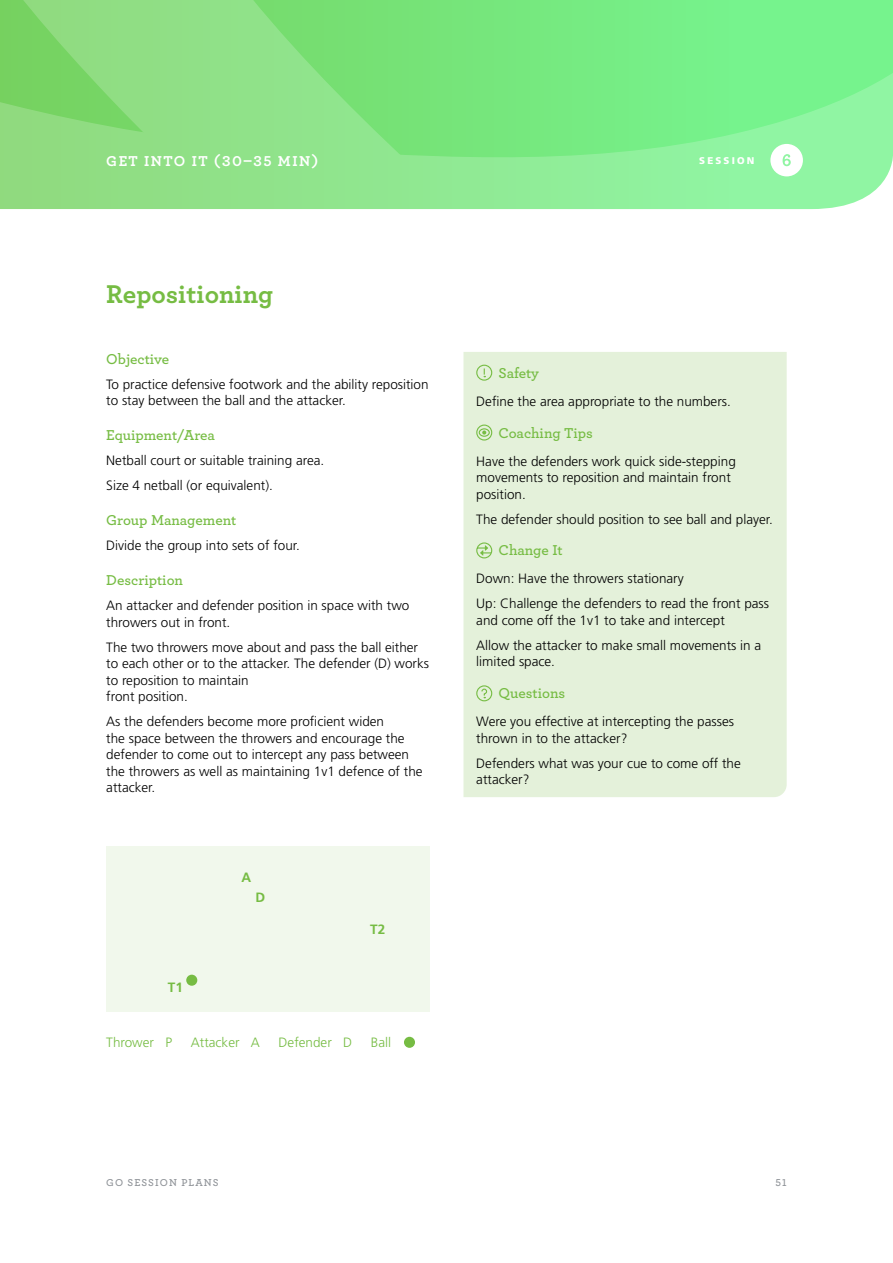
<style>
.page{position:relative;width:893px;height:1263px;background:#fff}
.page>*{position:absolute;margin:0;border:0;box-sizing:border-box;transform-origin:0 0}
.t1{font:700 27px "Archer";color:#76bc43}
.t2{font:600 15px "Archer";color:#76bc43}
.t3{font:700 15px "Archer";letter-spacing:.1em;color:#fff}
.t4{font:300 13.5px/16.5px "Frutiger LT Std";color:#000}
.t5{font:300 13.5px "Frutiger LT Std";color:#76bc43}
.t6{font:700 13.5px "Frutiger LT Std";color:#76bc43}
.t7{font:600 10.5px "Archer";letter-spacing:.1em;color:#8f9398}
.t8{font:900 9.75px "Frutiger LT Std";letter-spacing:.225em;color:#fff}
</style>
<div class="page">
<svg style="left:0;top:0;width:893px;height:209px;background:#84e787"></svg>
<div style="left:463px;top:352px;width:324px;height:445px;background:#e4f1da"></div>
<svg style="left:476px;top:364px;width:17px;height:17px"></svg>
<svg style="left:476px;top:424px;width:17px;height:17px"></svg>
<svg style="left:476px;top:542px;width:17px;height:17px"></svg>
<svg style="left:476px;top:685px;width:17px;height:17px"></svg>
<svg style="left:770px;top:144px;width:33px;height:32px"></svg>
<div style="left:106px;top:846px;width:323px;height:166px;background:#f1f8ec"></div>
<div style="left:186px;top:975px;width:11px;height:11px;background:#76bc43;border-radius:50%"></div>
<div style="left:404px;top:1037px;width:11px;height:11px;background:#76bc43;border-radius:50%"></div>
<p class="t3" style="left:106px;top:149px;width:214px">GET INTO IT (30–35 MIN)</p>
<p class="t8" style="left:699px;top:155px;width:57px">SESSION</p>
<h1 class="t1" style="left:106px;top:273px;width:168px">Repositioning</h1>
<p class="t2" style="left:106px;top:348px;width:64px">Objective</p>
<p class="t4" style="left:106px;top:376px;width:324px">To practice defensive footwork and the ability reposition to stay between the ball and the attacker.</p>
<p class="t2" style="left:106px;top:424px;width:110px">Equipment/Area</p>
<p class="t4" style="left:106px;top:448px;width:220px;line-height:25px">Netball court or suitable training area.<br>Size 4 netball (or equivalent).</p>
<p class="t2" style="left:106px;top:509px;width:132px">Group Management</p>
<p class="t4" style="left:106px;top:537px;width:195px">Divide the group into sets of four.</p>
<p class="t2" style="left:106px;top:569px;width:78px">Description</p>
<p class="t4" style="left:106px;top:597px;width:305px">An attacker and defender position in space with two throwers out in front.</p>
<p class="t4" style="left:106px;top:639px;width:324px">The two throwers move about and pass the ball either to each other or to the attacker. The defender (D) works to reposition to maintain<br>front position.</p>
<p class="t4" style="left:106px;top:713px;width:318px">As the defenders become more proficient widen<br>the space between the throwers and encourage the defender to come out to intercept any pass between the throwers as well as maintaining 1v1 defence of the attacker.</p>
<p class="t6" style="left:242px;top:869px;width:11px">A</p>
<p class="t6" style="left:168px;top:980px;width:17px">T1</p>
<p class="t6" style="left:256px;top:890px;width:11px">D</p>
<p class="t6" style="left:370px;top:921px;width:17px">T2</p>
<p class="t5" style="left:106px;top:1034px;width:67px">Thrower P</p>
<p class="t5" style="left:191px;top:1034px;width:70px">Attacker A</p>
<p class="t5" style="left:279px;top:1034px;width:75px">Defender D</p>
<p class="t5" style="left:371px;top:1034px;width:22px">Ball</p>
<p class="t2" style="left:499px;top:361px;width:42px">Safety</p>
<p class="t4" style="left:476px;top:393px;width:256px">Define the area appropriate to the numbers.</p>
<p class="t2" style="left:499px;top:421px;width:96px">Coaching Tips</p>
<p class="t4" style="left:476px;top:453px;width:261px">Have the defenders work quick side-stepping movements to reposition and maintain front position.</p>
<p class="t4" style="left:476px;top:511px;width:298px">The defender should position to see ball and player.</p>
<p class="t2" style="left:499px;top:539px;width:66px">Change It</p>
<p class="t4" style="left:476px;top:566px;width:294px;line-height:25px">Down: Have the throwers stationary<br>Up: Challenge the defenders to read the front pass</p>
<p class="t4" style="left:476px;top:608px;width:286px;line-height:25px">and come off the 1v1 to take and intercept<br>Allow the attacker to make small movements in a</p>
<p class="t4" style="left:476px;top:654px;width:80px">limited space.</p>
<p class="t2" style="left:499px;top:682px;width:68px">Questions</p>
<p class="t4" style="left:476px;top:714px;width:259px">Were you effective at intercepting the passes thrown in to the attacker?</p>
<p class="t4" style="left:476px;top:755px;width:266px">Defenders what was your cue to come off the attacker?</p>
<p class="t7" style="left:106px;top:1175px;width:114px">GO SESSION PLANS</p>
<p class="t7" style="left:776px;top:1175px;width:13px">51</p>
</div>
